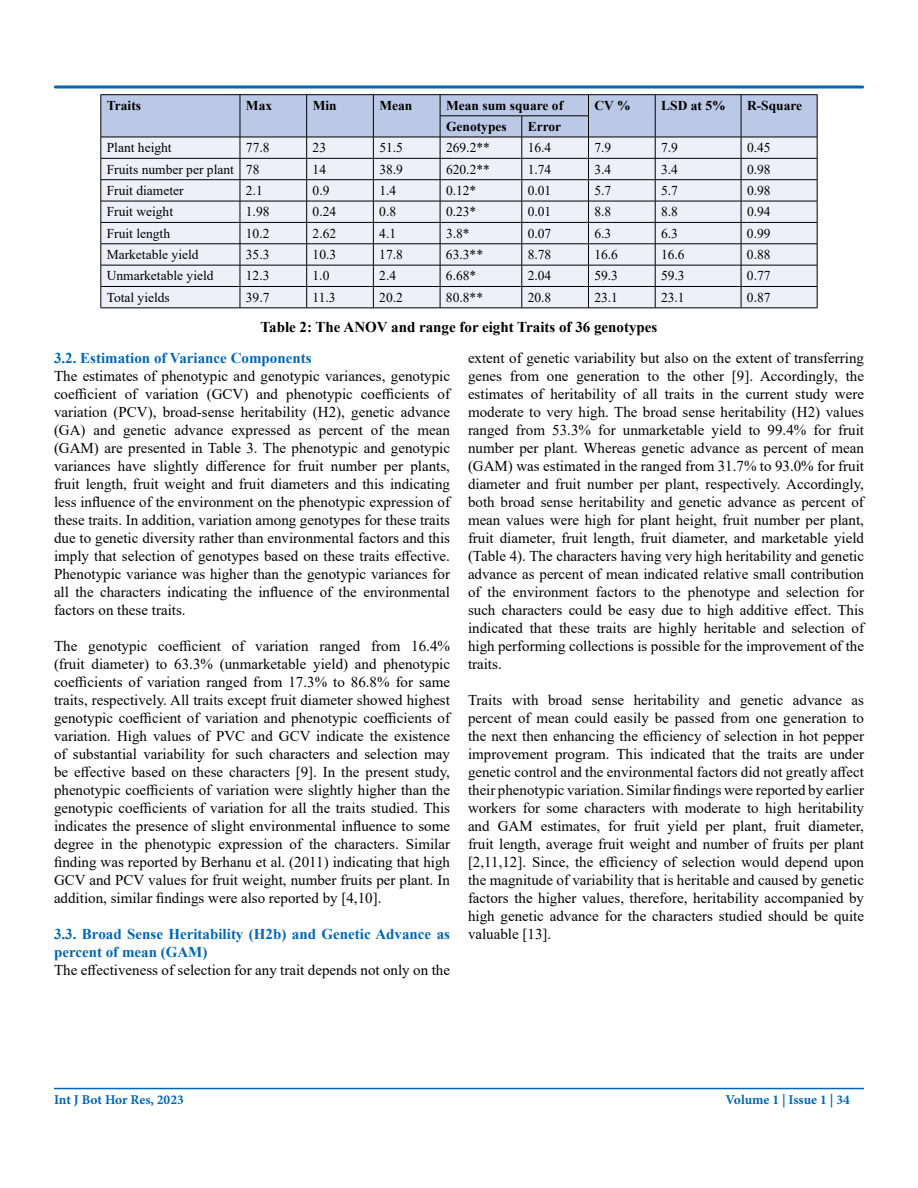
<style>
.page{position:relative;width:918px;height:1188px;background:#fff}
.page>*{position:absolute;margin:0;border:0;box-sizing:border-box;transform-origin:0 0}
.t1{font:15px/18px "Times New Roman";color:#000;text-align:justify}
.t2{font:700 15px/18px "Times New Roman";color:#0066b3}
.t3{font:700 15px "Times New Roman";color:#000}
.t4{font:13.5px "Times New Roman";color:#000}
.t5{font:700 13.5px "Times New Roman";color:#000}
.t6{font:700 13.5px "Minion Pro";letter-spacing:-.005em;color:#0066b3}
</style>
<div class="page">
<hr style="left:54px;top:1088px;width:810px;height:1px;background:#0066b3">
<div style="left:54px;top:86px;width:810px;height:2px;border:2px solid #0066b3"></div>
<hr style="left:101px;top:94px;width:139px;height:1px;background:#000">
<hr style="left:240px;top:94px;width:67px;height:1px;background:#000">
<hr style="left:307px;top:94px;width:66px;height:1px;background:#000">
<hr style="left:373px;top:94px;width:67px;height:1px;background:#000">
<hr style="left:440px;top:94px;width:82px;height:1px;background:#000">
<hr style="left:522px;top:94px;width:66px;height:1px;background:#000">
<hr style="left:588px;top:94px;width:67px;height:1px;background:#000">
<hr style="left:655px;top:94px;width:86px;height:1px;background:#000">
<hr style="left:741px;top:94px;width:76px;height:1px;background:#000">
<svg style="left:101px;top:95px;width:717px;height:213px"></svg>
<hr style="left:101px;top:308px;width:139px;height:1px;background:#000">
<hr style="left:240px;top:308px;width:67px;height:1px;background:#000">
<hr style="left:307px;top:308px;width:66px;height:1px;background:#000">
<hr style="left:373px;top:308px;width:67px;height:1px;background:#000">
<hr style="left:440px;top:308px;width:82px;height:1px;background:#000">
<hr style="left:522px;top:308px;width:66px;height:1px;background:#000">
<hr style="left:588px;top:308px;width:67px;height:1px;background:#000">
<hr style="left:655px;top:308px;width:86px;height:1px;background:#000">
<hr style="left:741px;top:308px;width:76px;height:1px;background:#000">
<p class="t5" style="left:107px;top:96px;width:36px">Traits</p>
<p class="t5" style="left:246px;top:96px;width:28px">Max</p>
<p class="t5" style="left:313px;top:96px;width:26px">Min</p>
<p class="t5" style="left:379px;top:96px;width:34px">Mean</p>
<p class="t5" style="left:446px;top:96px;width:119px">Mean sum square of</p>
<p class="t5" style="left:594px;top:96px;width:38px">CV %</p>
<p class="t5" style="left:661px;top:96px;width:66px">LSD at 5%</p>
<p class="t5" style="left:747px;top:96px;width:57px">R-Square</p>
<p class="t5" style="left:446px;top:117px;width:62px">Genotypes</p>
<p class="t5" style="left:528px;top:117px;width:35px">Error</p>
<p class="t4" style="left:107px;top:138px;width:66px">Plant height</p>
<p class="t4" style="left:246px;top:138px;width:25px">77.8</p>
<p class="t4" style="left:313px;top:138px;width:15px">23</p>
<p class="t4" style="left:379px;top:138px;width:25px">51.5</p>
<p class="t4" style="left:446px;top:138px;width:45px">269.2**</p>
<p class="t4" style="left:528px;top:138px;width:25px">16.4</p>
<p class="t4" style="left:594px;top:138px;width:18px">7.9</p>
<p class="t4" style="left:661px;top:138px;width:18px">7.9</p>
<p class="t4" style="left:747px;top:138px;width:25px">0.45</p>
<p class="t4" style="left:107px;top:160px;width:154px">Fruits number per plant 78</p>
<p class="t4" style="left:313px;top:160px;width:15px">14</p>
<p class="t4" style="left:379px;top:160px;width:25px">38.9</p>
<p class="t4" style="left:446px;top:160px;width:45px">620.2**</p>
<p class="t4" style="left:528px;top:160px;width:25px">1.74</p>
<p class="t4" style="left:594px;top:160px;width:18px">3.4</p>
<p class="t4" style="left:661px;top:160px;width:18px">3.4</p>
<p class="t4" style="left:747px;top:160px;width:25px">0.98</p>
<p class="t4" style="left:107px;top:181px;width:78px">Fruit diameter</p>
<p class="t4" style="left:246px;top:181px;width:18px">2.1</p>
<p class="t4" style="left:313px;top:181px;width:18px">0.9</p>
<p class="t4" style="left:379px;top:181px;width:18px">1.4</p>
<p class="t4" style="left:446px;top:181px;width:32px">0.12*</p>
<p class="t4" style="left:528px;top:181px;width:25px">0.01</p>
<p class="t4" style="left:594px;top:181px;width:18px">5.7</p>
<p class="t4" style="left:661px;top:181px;width:18px">5.7</p>
<p class="t4" style="left:747px;top:181px;width:25px">0.98</p>
<p class="t4" style="left:107px;top:202px;width:68px">Fruit weight</p>
<p class="t4" style="left:246px;top:202px;width:25px">1.98</p>
<p class="t4" style="left:313px;top:202px;width:25px">0.24</p>
<p class="t4" style="left:379px;top:202px;width:18px">0.8</p>
<p class="t4" style="left:446px;top:202px;width:32px">0.23*</p>
<p class="t4" style="left:528px;top:202px;width:25px">0.01</p>
<p class="t4" style="left:594px;top:202px;width:18px">8.8</p>
<p class="t4" style="left:661px;top:202px;width:18px">8.8</p>
<p class="t4" style="left:747px;top:202px;width:25px">0.94</p>
<p class="t4" style="left:107px;top:224px;width:65px">Fruit length</p>
<p class="t4" style="left:246px;top:224px;width:25px">10.2</p>
<p class="t4" style="left:313px;top:224px;width:25px">2.62</p>
<p class="t4" style="left:379px;top:224px;width:18px">4.1</p>
<p class="t4" style="left:446px;top:224px;width:25px">3.8*</p>
<p class="t4" style="left:528px;top:224px;width:25px">0.07</p>
<p class="t4" style="left:594px;top:224px;width:18px">6.3</p>
<p class="t4" style="left:661px;top:224px;width:18px">6.3</p>
<p class="t4" style="left:747px;top:224px;width:25px">0.99</p>
<p class="t4" style="left:107px;top:245px;width:93px">Marketable yield</p>
<p class="t4" style="left:246px;top:245px;width:25px">35.3</p>
<p class="t4" style="left:313px;top:245px;width:25px">10.3</p>
<p class="t4" style="left:379px;top:245px;width:25px">17.8</p>
<p class="t4" style="left:446px;top:245px;width:39px">63.3**</p>
<p class="t4" style="left:528px;top:245px;width:25px">8.78</p>
<p class="t4" style="left:594px;top:245px;width:25px">16.6</p>
<p class="t4" style="left:661px;top:245px;width:25px">16.6</p>
<p class="t4" style="left:747px;top:245px;width:25px">0.88</p>
<p class="t4" style="left:107px;top:266px;width:108px">Unmarketable yield</p>
<p class="t4" style="left:246px;top:266px;width:25px">12.3</p>
<p class="t4" style="left:313px;top:266px;width:18px">1.0</p>
<p class="t4" style="left:379px;top:266px;width:18px">2.4</p>
<p class="t4" style="left:446px;top:266px;width:32px">6.68*</p>
<p class="t4" style="left:528px;top:266px;width:25px">2.04</p>
<p class="t4" style="left:594px;top:266px;width:25px">59.3</p>
<p class="t4" style="left:661px;top:266px;width:25px">59.3</p>
<p class="t4" style="left:747px;top:266px;width:25px">0.77</p>
<p class="t4" style="left:107px;top:288px;width:65px">Total yields</p>
<p class="t4" style="left:246px;top:288px;width:25px">39.7</p>
<p class="t4" style="left:313px;top:288px;width:25px">11.3</p>
<p class="t4" style="left:379px;top:288px;width:25px">20.2</p>
<p class="t4" style="left:446px;top:288px;width:39px">80.8**</p>
<p class="t4" style="left:528px;top:288px;width:25px">20.8</p>
<p class="t4" style="left:594px;top:288px;width:25px">23.1</p>
<p class="t4" style="left:661px;top:288px;width:25px">23.1</p>
<p class="t4" style="left:747px;top:288px;width:25px">0.87</p>
<p class="t3" style="left:261px;top:317px;width:398px">Table 2: The ANOV and range for eight Traits of 36 genotypes</p>
<p class="t2" style="left:54px;top:349px;width:259px">3.2. Estimation of Variance Components</p>
<p class="t1" style="left:54px;top:367px;width:398px">The estimates of phenotypic and genotypic variances, genotypic coefficient of variation (GCV) and phenotypic coefficients of variation (PCV), broad-sense heritability (H2), genetic advance (GA) and genetic advance expressed as percent of the mean (GAM) are presented in Table 3. The phenotypic and genotypic variances have slightly difference for fruit number per plants, fruit length, fruit weight and fruit diameters and this indicating less influence of the environment on the phenotypic expression of these traits. In addition, variation among genotypes for these traits due to genetic diversity rather than environmental factors and this imply that selection of genotypes based on these traits effective.<br>Phenotypic variance was higher than the genotypic variances for all the characters indicating the influence of the environmental factors on these traits.</p>
<p class="t1" style="left:54px;top:637px;width:398px">The genotypic coefficient of variation ranged from 16.4% (fruit diameter) to 63.3% (unmarketable yield) and phenotypic coefficients of variation ranged from 17.3% to 86.8% for same traits, respectively. All traits except fruit diameter showed highest genotypic coefficient of variation and phenotypic coefficients of variation. High values of PVC and GCV indicate the existence of substantial variability for such characters and selection may be effective based on these characters [9]. In the present study, phenotypic coefficients of variation were slightly higher than the genotypic coefficients of variation for all the traits studied. This indicates the presence of slight environmental influence to some degree in the phenotypic expression of the characters. Similar finding was reported by Berhanu et al. (2011) indicating that high GCV and PCV values for fruit weight, number fruits per plant. In addition, similar findings were also reported by [4,10].</p>
<p class="t2" style="left:54px;top:925px;width:398px">3.3. Broad Sense Heritability (H2b) and Genetic Advance as percent of mean (GAM)</p>
<p class="t1" style="left:54px;top:961px;width:398px">The effectiveness of selection for any trait depends not only on the</p>
<p class="t1" style="left:468px;top:349px;width:398px">extent of genetic variability but also on the extent of transferring genes from one generation to the other [9]. Accordingly, the estimates of heritability of all traits in the current study were moderate to very high. The broad sense heritability (H2) values ranged from 53.3% for unmarketable yield to 99.4% for fruit number per plant. Whereas genetic advance as percent of mean (GAM) was estimated in the ranged from 31.7% to 93.0% for fruit diameter and fruit number per plant, respectively. Accordingly, both broad sense heritability and genetic advance as percent of mean values were high for plant height, fruit number per plant, fruit diameter, fruit length, fruit diameter, and marketable yield (Table 4). The characters having very high heritability and genetic advance as percent of mean indicated relative small contribution of the environment factors to the phenotype and selection for such characters could be easy due to high additive effect. This indicated that these traits are highly heritable and selection of high performing collections is possible for the improvement of the traits.</p>
<p class="t1" style="left:468px;top:691px;width:398px">Traits with broad sense heritability and genetic advance as percent of mean could easily be passed from one generation to the next then enhancing the efficiency of selection in hot pepper improvement program. This indicated that the traits are under genetic control and the environmental factors did not greatly affect their phenotypic variation. Similar findings were reported by earlier workers for some characters with moderate to high heritability and GAM estimates, for fruit yield per plant, fruit diameter, fruit length, average fruit weight and number of fruits per plant [2,11,12]. Since, the efficiency of selection would depend upon the magnitude of variability that is heritable and caused by genetic factors the higher values, therefore, heritability accompanied by high genetic advance for the characters studied should be quite valuable [13].</p>
<p class="t6" style="left:54px;top:1090px;width:131px">Int J Bot Hor Res, 2023</p>
<p class="t6" style="left:726px;top:1090px;width:126px">Volume 1 | Issue 1 | 34</p>
</div>
